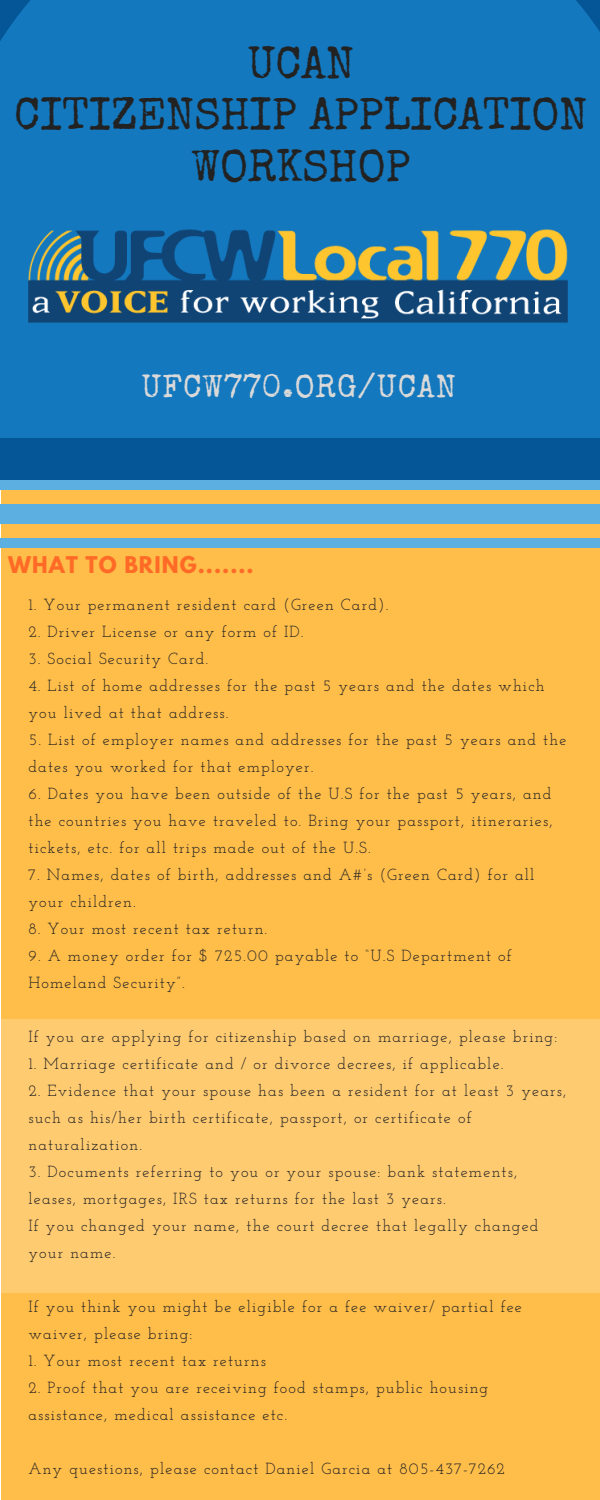
<style>
.page{position:relative;width:600px;height:1500px;background:#fff}
.page>*{position:absolute;margin:0;border:0;box-sizing:border-box;transform-origin:0 0}
.t1{font:45.3px/51.8px "Special Elite";letter-spacing:-.005em;color:#222;text-align:center}
.t2{font:32.2px "Special Elite";letter-spacing:.03em;color:#d9d9d9}
.t3{font:700 20.4px "League Spartan";letter-spacing:.05em;color:#ff6b26}
.t4{font:16.1px/27px "Josefin Slab";letter-spacing:.07em;color:#222}
</style>
<div class="page">
<div style="left:2px;top:4px;width:598px;height:1496px;background:#ffbd4a"></div>
<div style="left:0;top:0;width:600px;height:482px;background:#055697"></div>
<div style="left:0;top:230px;width:600px;height:111px;background:#1478be"></div>
<div style="left:424px;top:0;width:176px;height:230px;background:#1478be"></div>
<div style="left:187px;top:0;width:237px;height:215px;background:#1478be"></div>
<div style="left:0;top:0;width:187px;height:230px;background:#1478be"></div>
<div style="left:0;top:336px;width:600px;height:102px;background:#1478be"></div>
<div style="left:0;top:1019px;width:600px;height:274px;background:#ffcb71"></div>
<div style="left:0;top:480px;width:600px;height:10px;background:#5cafe1"></div>
<div style="left:0;top:504px;width:600px;height:20px;background:#5cafe1"></div>
<div style="left:0;top:538px;width:600px;height:10px;background:#5cafe1"></div>
<img style="left:28px;top:215px;width:540px;height:108px">
<h1 class="t1" style="left:14px;top:43px;width:575px">UCAN<br>CITIZENSHIP APPLICATION<br>WORKSHOP</h1>
<h2 class="t2" style="left:142px;top:374px;width:316px">UFCW770.ORG/UCAN</h2>
<p class="t3" style="left:8px;top:555px;width:247px">WHAT TO BRING.......</p>
<p class="t4" style="left:28px;top:593px;width:361px">1. Your permanent resident card (Green Card).</p>
<p class="t4" style="left:28px;top:620px;width:277px">2. Driver License or any form of ID.</p>
<p class="t4" style="left:28px;top:647px;width:181px">3. Social Security Card.</p>
<p class="t4" style="left:28px;top:674px;width:518px">4. List of home addresses for the past 5 years and the dates which you lived at that address.</p>
<p class="t4" style="left:28px;top:728px;width:539px">5. List of employer names and addresses for the past 5 years and the dates you worked for that employer.</p>
<p class="t4" style="left:28px;top:782px;width:526px;text-align:justify">6. Dates you have been outside of the U.S for the past 5 years, and the countries you have traveled to. Bring your passport, itineraries, tickets, etc. for all trips made out of the U.S.</p>
<p class="t4" style="left:28px;top:863px;width:507px">7. Names, dates of birth, addresses and A#’s (Green Card) for all your children.</p>
<p class="t4" style="left:28px;top:917px;width:240px">8. Your most recent tax return.</p>
<p class="t4" style="left:28px;top:944px;width:485px">9. A money order for $ 725.00 payable to “U.S Department of<br>Homeland Security”.</p>
<p class="t4" style="left:28px;top:1025px;width:530px">If you are applying for citizenship based on marriage, please bring:</p>
<p class="t4" style="left:28px;top:1052px;width:477px">1. Marriage certificate and / or divorce decrees, if applicable.</p>
<p class="t4" style="left:28px;top:1079px;width:539px">2. Evidence that your spouse has been a resident for at least 3 years, such as his/her birth certificate, passport, or certificate of naturalization.</p>
<p class="t4" style="left:28px;top:1160px;width:512px">3. Documents referring to you or your spouse: bank statements, leases, mortgages, IRS tax returns for the last 3 years.<br>If you changed your name, the court decree that legally changed your name.</p>
<p class="t4" style="left:28px;top:1295px;width:495px">If you think you might be eligible for a fee waiver/ partial fee waiver, please bring:</p>
<p class="t4" style="left:28px;top:1349px;width:239px">1. Your most recent tax returns</p>
<p class="t4" style="left:28px;top:1376px;width:461px">2. Proof that you are receiving food stamps, public housing assistance, medical assistance etc.</p>
<p class="t4" style="left:28px;top:1457px;width:478px">Any questions, please contact Daniel Garcia at 805-437-7262</p>
</div>
